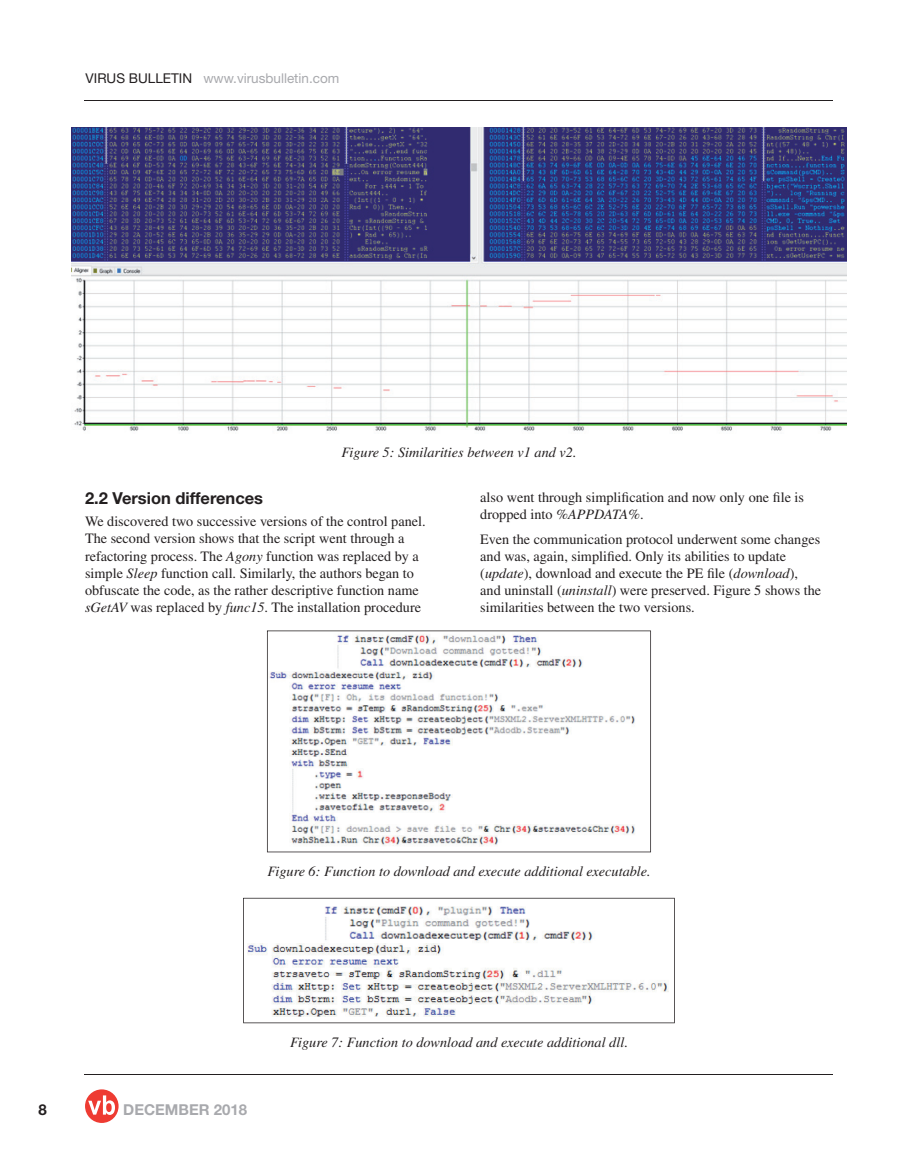
<style>
.page{position:relative;width:918px;height:1166px;background:#fff}
.page>*{position:absolute;margin:0;border:0;box-sizing:border-box;transform-origin:0 0}
.t1{font:700 16.5px "Helvetica Neue";color:#231f20}
.t2{font:700 15px "Helvetica Neue";color:#a8a9ad}
.t3{font:700 15px "Helvetica Neue";color:#231f20}
.t4{font:14.25px/17.1px "Times";color:#231f20}
.t5{font:italic 14.25px "Times";color:#231f20}
.t6{font:13.5px "Helvetica Neue";color:#a8a9ad}
.s1{color:#231f20}
.s2{font-style:italic}
.s3{font-style:normal}
</style>
<div class="page">
<div style="left:85px;top:1089px;width:34px;height:33px;background:#ee3b32;border-radius:50%"></div>
<svg style="left:88px;top:1095px;width:27px;height:19px"></svg>
<hr style="left:84px;top:1073px;width:749px;height:1px;background:#231f20">
<hr style="left:85px;top:101px;width:748px;height:1px;background:#231f20">
<img style="left:72px;top:128px;width:774px;height:303px">
<svg style="left:267px;top:630px;width:384px;height:222px"></svg>
<img style="left:243px;top:897px;width:432px;height:125px">
<p class="t6" style="left:86px;top:73px;width:255px"><span class="s1">VIRUS BULLETIN</span> www.virusbulletin.com</p>
<p class="t5" style="left:341px;top:447px;width:237px">Figure 5: Similarities between v1 and v2.</p>
<p class="t1" style="left:85px;top:492px;width:180px">2.2 Version differences</p>
<p class="t4" style="left:85px;top:514px;width:342px">We discovered two successive versions of the control panel.<br>The second version shows that the script went through a refactoring process. The <span class="s2">Agony</span> function was replaced by a simple <span class="s2">Sleep</span> function call. Similarly, the authors began to obfuscate the code, as the rather descriptive function name <span class="s2">sGetAV</span> was replaced by <span class="s2">func15</span>. The installation procedure</p>
<p class="t4" style="left:480px;top:490px;width:325px">also went through simplification and now only one file is dropped into <span class="s2">%APPDATA%</span>.</p>
<p class="t4" style="left:480px;top:531px;width:342px">Even the communication protocol underwent some changes and was, again, simplified. Only its abilities to update (<span class="s2">update</span>), download and execute the PE file (<span class="s2">download</span>), and uninstall (<span class="s2">uninstall</span>) were preserved. Figure 5 shows the similarities between the two versions.</p>
<p class="t5" style="left:267px;top:865px;width:385px">Figure 6: Function to download and execute additional executable.</p>
<p class="t3" style="left:38px;top:1103px;width:10px">8</p>
<p class="t2" style="left:123px;top:1103px;width:125px">DECEMBER 2018</p>
<p class="t5" style="left:290px;top:1036px;width:339px">Figure 7: Function to download and execute additional dll<span class="s3">.</span></p>
</div>
